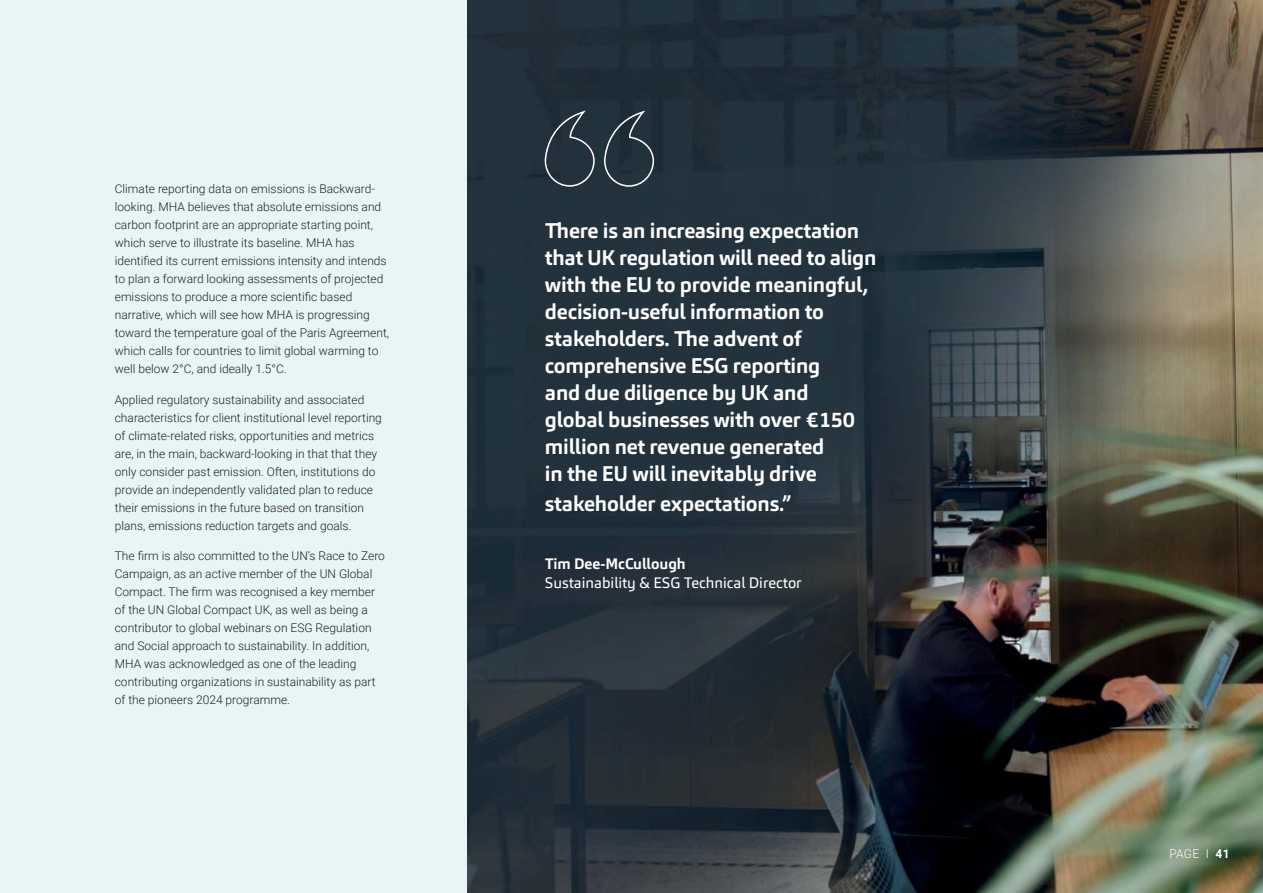
<style>
.page{position:relative;width:1263px;height:893px;background:#fff}
.page>*{position:absolute;margin:0;border:0;box-sizing:border-box;transform-origin:0 0}
.t1{font:700 21px/27px "Carnac";letter-spacing:-.01em;color:#fff}
.t2{font:15px "Carnac";color:#fff}
.t3{font:700 15px "Carnac";color:#fff}
.t4{font:300 12px/18px "Roboto";color:#221f1f}
.t5{font:300 12px "Roboto";color:#fff}
.s1{font-weight:700}
</style>
<div class="page">
<div style="left:0;top:0;width:468px;height:893px;background:#e8f5f5"></div>
<img style="left:468px;top:0;width:795px;height:893px">
<svg style="left:603px;top:112px;width:52px;height:75px;background:#32404a"></svg>
<svg style="left:544px;top:112px;width:51px;height:75px;background:#33414b"></svg>
<p class="t4" style="left:115px;top:179px;width:276px">Climate reporting data on emissions is Backward&shy;looking. MHA believes that absolute emissions and carbon footprint are an appropriate starting point, which serve to illustrate its baseline. MHA has identified its current emissions intensity and intends to plan a forward looking assessments of projected emissions to produce a more scientific based narrative, which will see how MHA is progressing toward the temperature goal of the Paris Agreement, which calls for countries to limit global warming to well below 2°C, and ideally 1.5°C.</p>
<p class="t4" style="left:115px;top:390px;width:269px">Applied regulatory sustainability and associated characteristics for client institutional level reporting of climate-related risks, opportunities and metrics are, in the main, backward-looking in that that they only consider past emission. Often, institutions do provide an independently validated plan to reduce their emissions in the future based on transition plans, emissions reduction targets and goals.</p>
<p class="t4" style="left:115px;top:547px;width:272px">The firm is also committed to the UN’s Race to Zero Campaign, as an active member of the UN Global Compact. The firm was recognised a key member of the UN Global Compact UK, as well as being a contributor to global webinars on ESG Regulation and Social approach to sustainability. In addition, MHA was acknowledged as one of the leading contributing organizations in sustainability as part of the pioneers 2024 programme.</p>
<p class="t1" style="left:545px;top:219px;width:333px">There is an increasing expectation that UK regulation will need to align with the EU to provide meaningful, decision-useful information to stakeholders. The advent of comprehensive ESG reporting<br>and due diligence by UK and<br>global businesses with over €150 million net revenue generated<br>in the EU will inevitably drive</p>
<h1 class="t1" style="left:545px;top:492px;width:248px">stakeholder expectations.”</h1>
<p class="t3" style="left:545px;top:557px;width:142px">Tim Dee-McCullough</p>
<p class="t2" style="left:545px;top:577px;width:258px">Sustainability &amp; ESG Technical Director</p>
<p class="t5" style="left:1169px;top:848px;width:62px">PAGE I <span class="s1">41</span></p>
</div>
